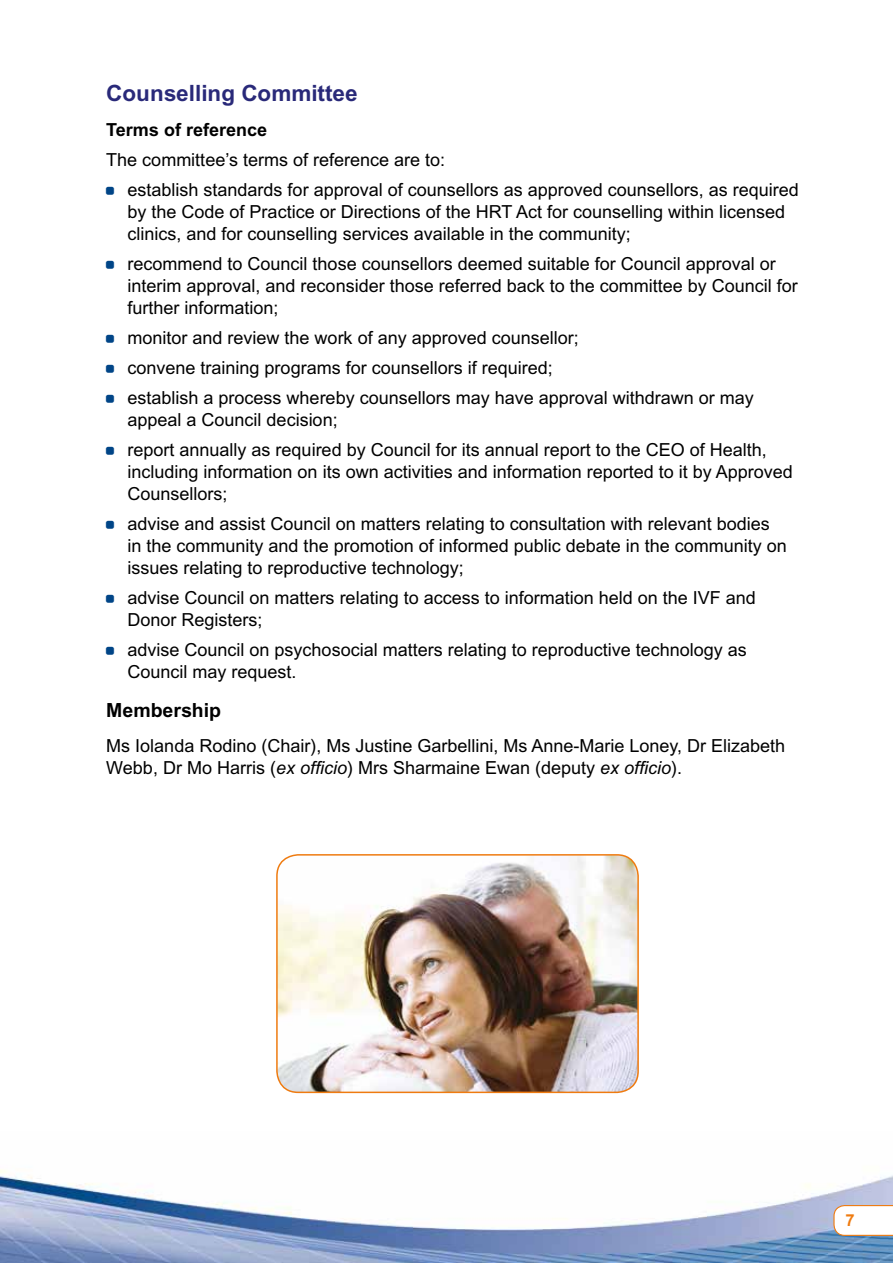
<style>
.page{position:relative;width:893px;height:1263px;background:#fff}
.page>*{position:absolute;margin:0;border:0;box-sizing:border-box;transform-origin:0 0}
.t1{font:700 22.5px "Arial MT Std";color:#292979}
.t2{font:700 19.5px "Arial MT Std";color:#000}
.t3{font:18px/21.8px "Arial MT Std";color:#000}
.t4{font:700 18px "Arial MT Std";color:#000}
.t5{font:700 16.5px "Arial MT Std";color:#ef7b10}
.s1{font-style:italic}
</style>
<div class="page">
<img style="left:0;top:1170px;width:893px;height:93px">
<svg style="left:833px;top:1204px;width:60px;height:32px"></svg>
<img style="left:277px;top:855px;width:361px;height:237px">
<div style="left:276px;top:854px;width:363px;height:239px;border:2px solid #ef7b10;border-radius:21px"></div>
<p class="t1" style="left:106px;top:80px;width:253px">Counselling Committee</p>
<p class="t4" style="left:106px;top:119px;width:162px">Terms of reference</p>
<p class="t3" style="left:128px;top:145px;width:673px;line-height:30.3px;text-indent:-21px">The committee’s terms of reference are to:<br>establish standards for approval of counsellors as approved counsellors, as required</p>
<p class="t3" style="left:128px;top:201px;width:659px">by the Code of Practice or Directions of the HRT Act for counselling within licensed clinics, and for counselling services available in the community;</p>
<p class="t3" style="left:128px;top:253px;width:672px">recommend to Council those counsellors deemed suitable for Council approval or interim approval, and reconsider those referred back to the committee by Council for further information;</p>
<p class="t3" style="left:128px;top:322px;width:628px;line-height:30.3px">monitor and review the work of any approved counsellor;<br>convene training programs for counsellors if required;<br>establish a process whereby counsellors may have approval withdrawn or may</p>
<p class="t3" style="left:128px;top:405px;width:641px;line-height:30.3px">appeal a Council decision;<br>report annually as required by Council for its annual report to the CEO of Health,</p>
<p class="t3" style="left:128px;top:461px;width:667px">including information on its own activities and information reported to it by Approved<br>Counsellors;</p>
<p class="t3" style="left:128px;top:513px;width:661px">advise and assist Council on matters relating to consultation with relevant bodies in the community and the promotion of informed public debate in the community on issues relating to reproductive technology;</p>
<p class="t3" style="left:128px;top:587px;width:630px">advise Council on matters relating to access to information held on the IVF and<br>Donor Registers;</p>
<p class="t3" style="left:128px;top:639px;width:621px">advise Council on psychosocial matters relating to reproductive technology as<br>Council may request.</p>
<p class="t2" style="left:106px;top:699px;width:116px">Membership</p>
<p class="t3" style="left:106px;top:734px;width:680px">Ms Iolanda Rodino (Chair), Ms Justine Garbellini, Ms Anne-Marie Loney, Dr Elizabeth<br>Webb, Dr Mo Harris (<span class="s1">ex officio</span>) Mrs Sharmaine Ewan (deputy <span class="s1">ex officio</span>).</p>
<p class="t5" style="left:845px;top:1210px;width:11px">7</p>
</div>
